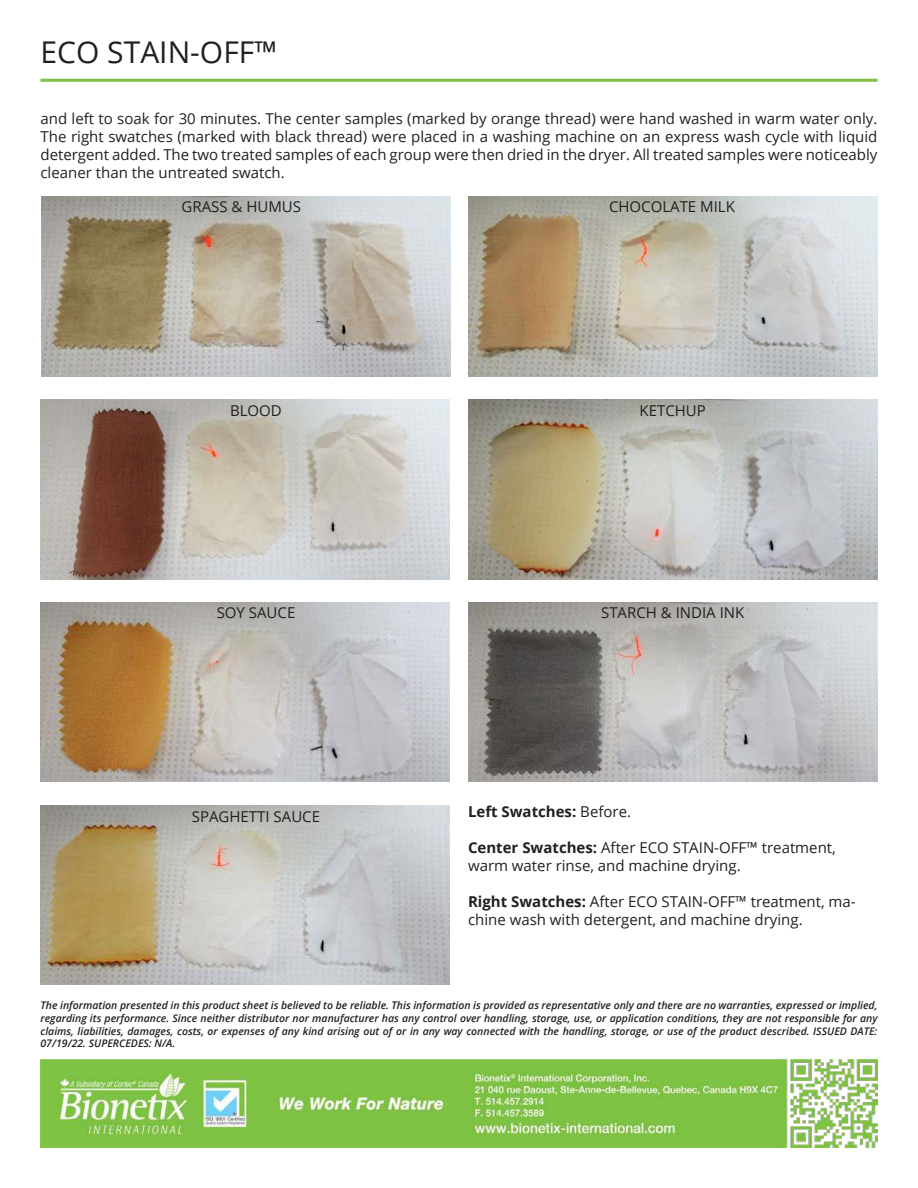
<style>
.page{position:relative;width:918px;height:1188px;background:#fff}
.page>*{position:absolute;margin:0;border:0;box-sizing:border-box;transform-origin:0 0}
.t1{font:30px "Open Sans";color:#221f1f}
.t2{font:15px/18px "Open Sans";color:#221f1f}
.t3{font:700 15px "Open Sans";color:#221f1f}
.t4{font:italic 600 10.5px/12.6px "Open Sans";color:#221f1f;text-align:justify}
.s1{font-weight:400}
.s2{font-weight:700}
</style>
<div class="page">
<hr style="left:41px;top:79px;width:837px;height:3px;background:#7fc241">
<img style="left:40px;top:1060px;width:838px;height:88px">
<img style="left:41px;top:197px;width:409px;height:179px">
<img style="left:469px;top:197px;width:409px;height:179px">
<img style="left:40px;top:400px;width:410px;height:179px">
<img style="left:40px;top:602px;width:410px;height:180px">
<img style="left:468px;top:400px;width:410px;height:179px">
<img style="left:468px;top:602px;width:410px;height:180px">
<img style="left:40px;top:805px;width:409px;height:180px">
<h1 class="t1" style="left:40px;top:41px;width:239px">ECO STAIN-OFF™</h1>
<p class="t2" style="left:40px;top:111px;width:839px;text-align:justify">and left to soak for 30 minutes. The center samples (marked by orange thread) were hand washed in warm water only.<br>The right swatches (marked with black thread) were placed in a washing machine on an express wash cycle with liquid detergent added. The two treated samples of each group were then dried in the dryer. All treated samples were noticeably cleaner than the untreated swatch.</p>
<p class="t2" style="left:182px;top:199px;width:121px">GRASS &amp; HUMUS</p>
<p class="t2" style="left:609px;top:199px;width:127px">CHOCOLATE MILK</p>
<p class="t2" style="left:230px;top:403px;width:53px">BLOOD</p>
<p class="t2" style="left:640px;top:403px;width:68px">KETCHUP</p>
<p class="t2" style="left:217px;top:606px;width:80px">SOY SAUCE</p>
<p class="t2" style="left:601px;top:606px;width:145px">STARCH &amp; INDIA INK</p>
<p class="t2" style="left:192px;top:809px;width:130px">SPAGHETTI SAUCE</p>
<p class="t3" style="left:468px;top:805px;width:165px">Left Swatches: <span class="s1">Before.</span></p>
<p class="t2" style="left:468px;top:840px;width:369px"><span class="s2">Center Swatches:</span> After ECO STAIN-OFF™ treatment, warm water rinse, and machine drying.</p>
<p class="t2" style="left:468px;top:894px;width:389px"><span class="s2">Right Swatches:</span> After ECO STAIN-OFF™ treatment, ma&shy;chine wash with detergent, and machine drying.</p>
<p class="t4" style="left:40px;top:1000px;width:839px">The information presented in this product sheet is believed to be reliable. This information is provided as representative only and there are no warranties, expressed or implied, regarding its performance. Since neither distributor nor manufacturer has any control over handling, storage, use, or application conditions, they are not responsible for any claims, liabilities, damages, costs, or expenses of any kind arising out of or in any way connected with the handling, storage, or use of the product described. ISSUED DATE:<br>07/19/22. SUPERCEDES: N/A.</p>
</div>
